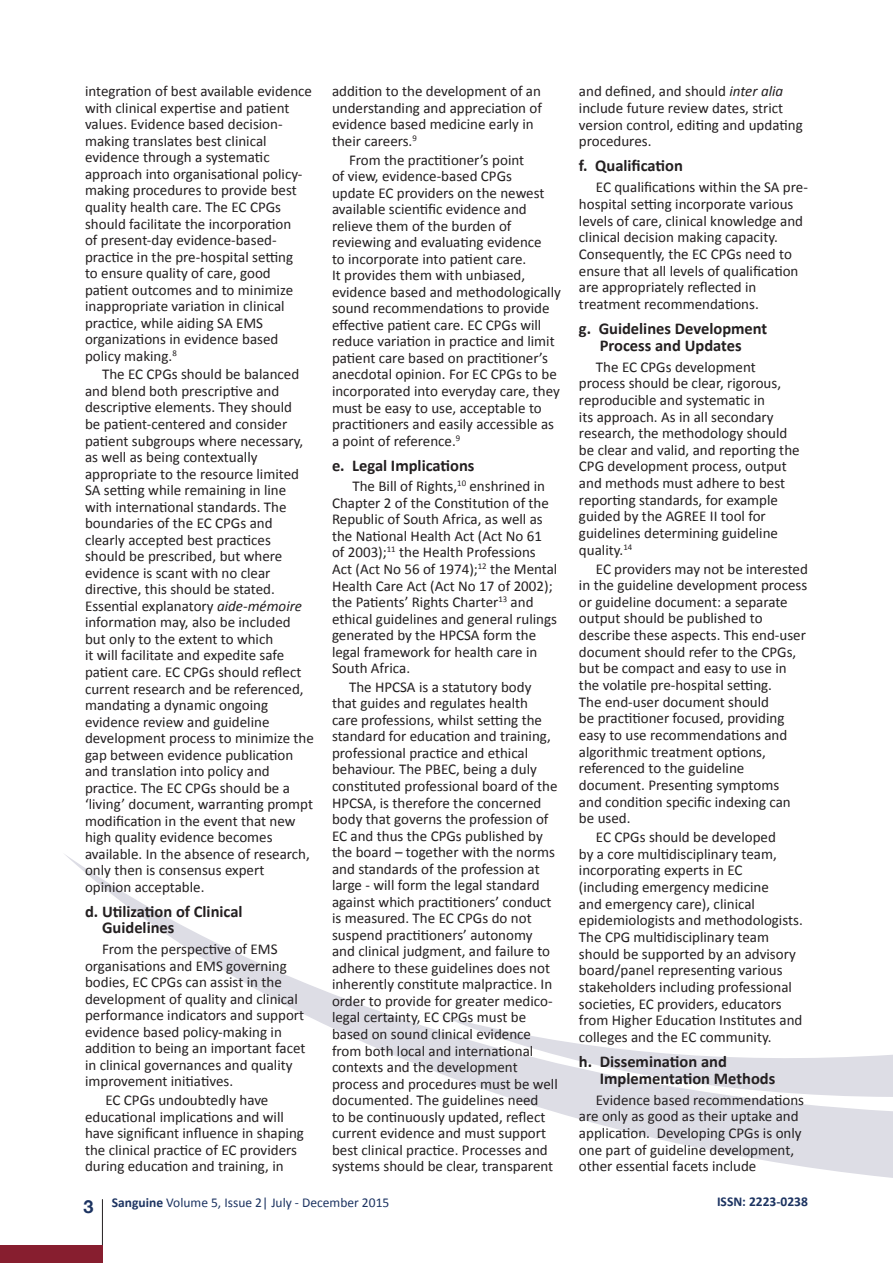
<style>
.page{position:relative;width:893px;height:1263px;background:#fff}
.page>*{position:absolute;margin:0;border:0;box-sizing:border-box;transform-origin:0 0}
.t1{font:700 18px "Helvetica Neue";color:#1c3361}
.t2{font:700 16.5px/16.6px "Calibri";color:#231f20}
.t3{font:15px/16.5px "Calibri";color:#231f20}
.t4{font:13.5px "Calibri";color:#1c3361}
.t5{font:700 13.5px "Calibri";color:#1c3361}
.s1{font-style:italic}
.s2{font-weight:700}
</style>
<div class="page">
<svg style="left:65px;top:854px;width:828px;height:324px"></svg>
<svg style="left:437px;top:1014px;width:456px;height:83px"></svg>
<hr style="left:102px;top:1199px;width:1px;height:64px;background:#231f20">
<div style="left:0;top:1246px;width:102px;height:17px;background:#871e2f"></div>
<p class="t3" style="left:85px;top:83px;width:228px">integration of best available evidence with clinical expertise and patient values. Evidence based decision&shy;making translates best clinical evidence through a systematic approach into organisational policy&shy;making procedures to provide best quality health care. The EC CPGs should facilitate the incorporation<br>of present-day evidence-based&shy;practice in the pre-hospital setting<br>to ensure quality of care, good patient outcomes and to minimize inappropriate variation in clinical practice, while aiding SA EMS organizations in evidence based policy making.<sup>8</sup></p>
<p class="t3" style="left:85px;top:366px;width:230px;text-indent:17px">The EC CPGs should be balanced and blend both prescriptive and descriptive elements. They should<br>be patient-centered and consider patient subgroups where necessary, as well as being contextually appropriate to the resource limited SA setting while remaining in line with international standards. The boundaries of the EC CPGs and clearly accepted best practices should be prescribed, but where evidence is scant with no clear directive, this should be stated.<br>Essential explanatory <span class="s1">aide-mémoire </span>information may, also be included but only to the extent to which<br>it will facilitate and expedite safe patient care. EC CPGs should reflect current research and be referenced, mandating a dynamic ongoing evidence review and guideline development process to minimize the gap between evidence publication and translation into policy and practice. The EC CPGs should be a ‘living’ document, warranting prompt modification in the event that new high quality evidence becomes available. In the absence of research, only then is consensus expert opinion acceptable.</p>
<p class="t2" style="left:102px;top:903px;width:142px;text-indent:-17px">d. Utilization of Clinical<br>Guidelines</p>
<p class="t3" style="left:85px;top:941px;width:222px;text-indent:17px">From the perspective of EMS organisations and EMS governing bodies, EC CPGs can assist in the development of quality and clinical performance indicators and support evidence based policy-making in addition to being an important facet in clinical governances and quality improvement initiatives.</p>
<p class="t3" style="left:85px;top:1092px;width:220px;text-indent:20px">EC CPGs undoubtedly have educational implications and will have significant influence in shaping the clinical practice of EC providers during education and training, in</p>
<p class="t3" style="left:332px;top:83px;width:211px">addition to the development of an understanding and appreciation of evidence based medicine early in their careers.<sup>9</sup></p>
<p class="t3" style="left:332px;top:151px;width:230px;text-indent:17px">From the practitioner’s point<br>of view, evidence-based CPGs<br>update EC providers on the newest available scientific evidence and relieve them of the burden of reviewing and evaluating evidence<br>to incorporate into patient care.<br>It provides them with unbiased, evidence based and methodologically sound recommendations to provide effective patient care. EC CPGs will reduce variation in practice and limit patient care based on practitioner’s anecdotal opinion. For EC CPGs to be incorporated into everyday care, they must be easy to use, acceptable to practitioners and easily accessible as a point of reference.<sup>9</sup></p>
<p class="t2" style="left:332px;top:457px;width:144px">e. Legal Implications</p>
<p class="t3" style="left:332px;top:478px;width:227px;text-indent:20px">The Bill of Rights,<sup>10</sup> enshrined in Chapter 2 of the Constitution of the Republic of South Africa, as well as the National Health Act (Act No 61 of 2003);<sup>11</sup> the Health Professions Act (Act No 56 of 1974);<sup>12</sup> the Mental Health Care Act (Act No 17 of 2002); the Patients’ Rights Charter<sup>13</sup> and ethical guidelines and general rulings generated by the HPCSA form the legal framework for health care in South Africa.</p>
<p class="t3" style="left:332px;top:679px;width:227px;text-indent:17px">The HPCSA is a statutory body that guides and regulates health<br>care professions, whilst setting the standard for education and training, professional practice and ethical behaviour. The PBEC, being a duly constituted professional board of the HPCSA, is therefore the concerned body that governs the profession of EC and thus the CPGs published by the board – together with the norms and standards of the profession at large - will form the legal standard against which practitioners’ conduct is measured. The EC CPGs do not suspend practitioners’ autonomy and clinical judgment, and failure to adhere to these guidelines does not inherently constitute malpractice. In order to provide for greater medico&shy;legal certainty, EC CPGs must be based on sound clinical evidence from both local and international contexts and the development process and procedures must be well documented. The guidelines need<br>to be continuously updated, reflect current evidence and must support best clinical practice. Processes and systems should be clear, transparent</p>
<p class="t3" style="left:579px;top:83px;width:225px">and defined, and should <span class="s1">inter alia </span>include future review dates, strict version control, editing and updating procedures.</p>
<p class="t2" style="left:579px;top:158px;width:105px">f. Qualification</p>
<p class="t3" style="left:579px;top:179px;width:230px;text-indent:17px">EC qualifications within the SA pre&shy;hospital setting incorporate various levels of care, clinical knowledge and clinical decision making capacity.<br>Consequently, the EC CPGs need to ensure that all levels of qualification are appropriately reflected in treatment recommendations.</p>
<p class="t2" style="left:579px;top:320px;width:190px;text-align:center">g. Guidelines Development<br>Process and Updates</p>
<p class="t3" style="left:579px;top:358px;width:222px;text-indent:17px">The EC CPGs development process should be clear, rigorous, reproducible and systematic in<br>its approach. As in all secondary research, the methodology should be clear and valid, and reporting the<br>CPG development process, output and methods must adhere to best reporting standards, for example guided by the AGREE II tool for guidelines determining guideline quality.<sup>14</sup></p>
<p class="t3" style="left:579px;top:560px;width:230px;text-indent:17px">EC providers may not be interested in the guideline development process or guideline document: a separate output should be published to describe these aspects. This end-user document should refer to the CPGs, but be compact and easy to use in the volatile pre-hospital setting.<br>The end-user document should<br>be practitioner focused, providing easy to use recommendations and algorithmic treatment options, referenced to the guideline document. Presenting symptoms<br>and condition specific indexing can be used.</p>
<p class="t3" style="left:579px;top:829px;width:225px;text-indent:17px">EC CPGs should be developed<br>by a core multidisciplinary team, incorporating experts in EC (including emergency medicine<br>and emergency care), clinical epidemiologists and methodologists.<br>The CPG multidisciplinary team should be supported by an advisory board/panel representing various stakeholders including professional societies, EC providers, educators from Higher Education Institutes and colleges and the EC community.</p>
<p class="t2" style="left:600px;top:1053px;width:177px;text-indent:-21px">h. Dissemination and<br>Implementation Methods</p>
<p class="t3" style="left:579px;top:1091px;width:227px;text-indent:17px">Evidence based recommendations are only as good as their uptake and application. Developing CPGs is only one part of guideline development, other essential facets include</p>
<p class="t1" style="left:84px;top:1192px;width:12px">3</p>
<p class="t5" style="left:717px;top:1193px;width:92px">ISSN: 2223-0238</p>
<p class="t4" style="left:112px;top:1194px;width:279px"><span class="s2">Sanguine</span> Volume 5, Issue 2| July - December 2015</p>
</div>
